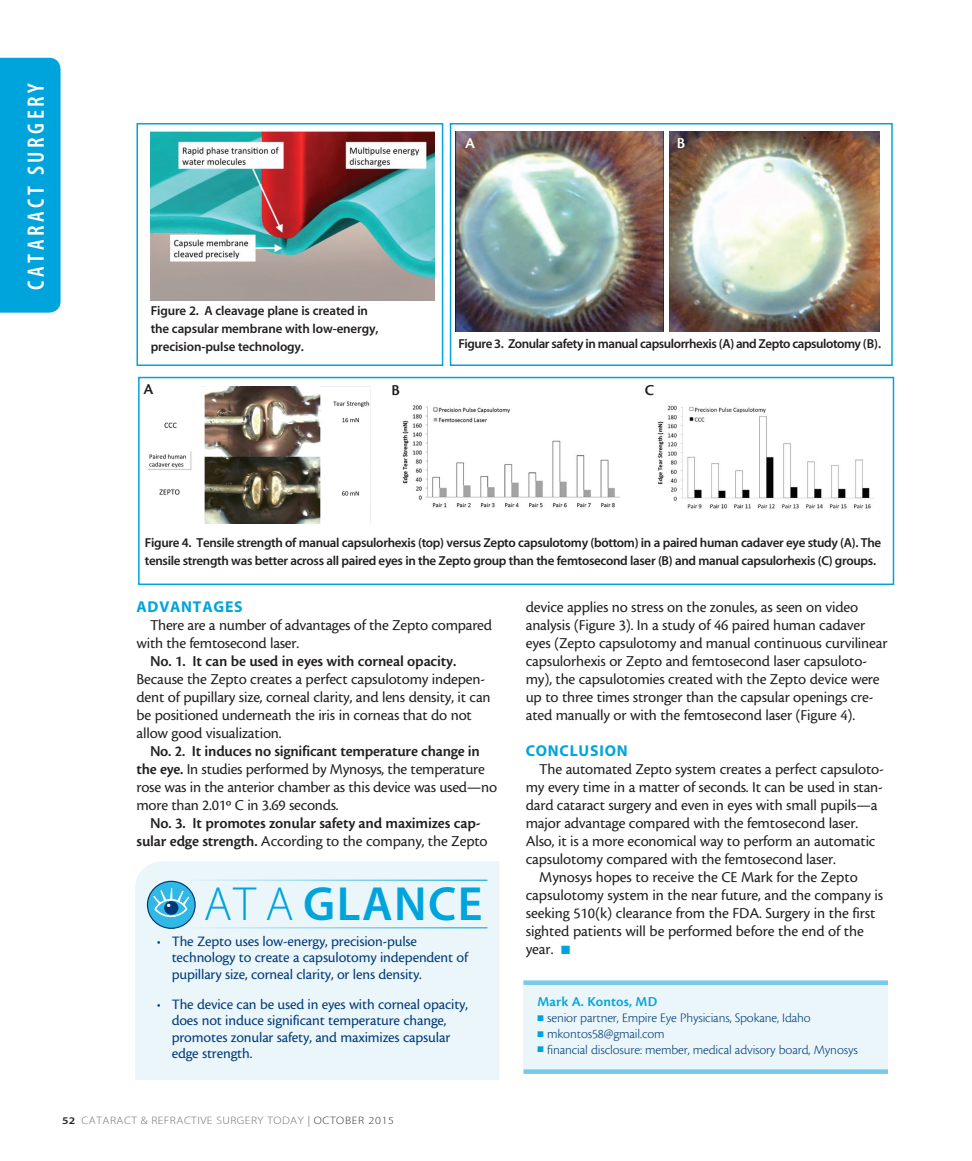
<style>
.page{position:relative;width:972px;height:1161px;background:#fff}
.page>*{position:absolute;margin:0;border:0;box-sizing:border-box;transform-origin:0 0}
.headline{font:48.15px "Myriad MM 565 600";letter-spacing:.03em;color:#00a4dc}
.t1{font:23.7px "Myriad MM 565 300";letter-spacing:.15em;color:#fff}
.body{font:15.75px/18px "Cronos MM 408 10";letter-spacing:-.01em;color:#231f20}
.body-2{font:15.75px/18px "Cronos MM 574 10";letter-spacing:-.01em;color:#231f20;text-align:center}
.subhead{font:15.75px "Myriad MM 700 600";letter-spacing:.05em;color:#00a4dc}
.t2{font:15.75px "Cronos MM 574 10";color:#fff}
.t3{font:15px/16.5px "Cronos MM 408 10";letter-spacing:-.01em;color:#013a79}
.bio_name{font:14.25px "Cronos MM 574 9";letter-spacing:.005em;color:#00a4dc}
.bio_info{font:13.5px "Cronos MM 250 9";letter-spacing:-.01em;color:#013a79}
.t4{font:13.05px/18px "Myriad MM 565 600";letter-spacing:-.025em;color:#231f20}
.t5{font:10.8px "Myriad MM 215 600";letter-spacing:.04em;color:#6c6d70;scale:1.11 1}
.s1{font-family:"Cronos MM 574 10"}
.s2{font-family:"Cronos MM 408 10"}
.s3{font-family:"Myriad MM 215 600"}
.s4{font-family:"Myriad MM 565 600";font-size:10.2px;color:#231f20}
.s5{font-family:"Myriad MM 400 600";color:#939598}
.s6{color:#312f30}
.s7{color:#00a4dc}
</style>
<div class="page">
<div style="left:0;top:58px;width:61px;height:255px;background:#00a4dc"></div>
<div style="left:450px;top:123px;width:443px;height:243px;border:2px solid #00a4dc"></div>
<img style="left:670px;top:131px;width:209px;height:200px">
<img style="left:455px;top:131px;width:209px;height:200px">
<div style="left:138px;top:377px;width:756px;height:208px;border:2px solid #00a4dc"></div>
<img style="left:147px;top:386px;width:224px;height:138px">
<img style="left:402px;top:405px;width:218px;height:103px">
<img style="left:657px;top:405px;width:217px;height:104px">
<div style="left:136px;top:123px;width:307px;height:243px;border:2px solid #00a4dc"></div>
<img style="left:151px;top:132px;width:283px;height:168px">
<div style="left:524px;top:985px;width:364px;height:84px;background:#ebf6fb"></div>
<div style="left:524px;top:980px;width:364px;height:5px;background:#77caec"></div>
<div style="left:524px;top:1069px;width:364px;height:5px;background:#77caec"></div>
<div style="left:135px;top:861px;width:365px;height:219px;background:#ebf6fb"></div>
<hr style="left:178px;top:880px;width:309px;height:1px;background:#00a4dc">
<hr style="left:178px;top:927px;width:309px;height:1px;background:#00a4dc">
<div style="left:147px;top:881px;width:48px;height:47px;background:#31b9e5;border-radius:50%"></div>
<div style="left:147px;top:881px;width:49px;height:48px;border:1px solid #013a79;border-radius:50%"></div>
<svg style="left:150px;top:883px;width:42px;height:34px"></svg>
<h2 class="t1" style="left:25px;top:290px;width:208px;rotate:-90deg">CATARACT SURGERY</h2>
<p class="t2" style="left:465px;top:135px;width:11px">A</p>
<p class="t2" style="left:677px;top:135px;width:10px">B</p>
<p class="t4" style="left:151px;top:302px;width:229px">Figure 2. A cleavage plane is created in the capsular membrane with low-energy, precision-pulse technology.</p>
<p class="body-2" style="left:144px;top:380px;width:11px">A</p>
<p class="body-2" style="left:391px;top:382px;width:10px">B</p>
<p class="body-2" style="left:645px;top:382px;width:11px">C</p>
<p class="t4" style="left:458px;top:336px;width:424px">Figure 3. Zonular safety in manual capsulorrhexis (A) and Zepto capsulotomy (B).</p>
<p class="t4" style="left:145px;top:535px;width:738px">Figure 4. Tensile strength of manual capsulorhexis (top) versus Zepto capsulotomy (bottom) in a paired human cadaver eye study (A). The tensile strength was better across all paired eyes in the Zepto group than the femtosecond laser (B) and manual capsulorhexis (C) groups.</p>
<p class="subhead" style="left:136px;top:599px;width:108px">ADVANTAGES</p>
<p class="body" style="left:136px;top:616px;width:357px;text-indent:14px">There are a number of advantages of the Zepto compared with the femtosecond laser.</p>
<p class="body" style="left:136px;top:652px;width:356px;text-indent:14px"><span class="s1">No. 1. It can be used in eyes with corneal opacity.<br></span>Because the Zepto creates a perfect capsulotomy indepen&shy;dent of pupillary size, corneal clarity, and lens density, it can be positioned underneath the iris in corneas that do not allow good visualization.</p>
<p class="body" style="left:136px;top:742px;width:362px;text-indent:14px"><span class="s1">No. 2. It induces no significant temperature change in the eye.</span> In studies performed by Mynosys, the temperature rose was in the anterior chamber as this device was used—no more than 2.01º C in 3.69 seconds.</p>
<p class="body-2" style="left:136px;top:814px;width:353px">No. 3. It promotes zonular safety and maximizes cap&shy;sular edge strength. <span class="s2">According to the company, the Zepto</span></p>
<p class="headline" style="left:204px;top:880px;width:280px"><span class="s3">AT A</span> GLANCE</p>
<p class="t3" style="left:172px;top:933px;width:298px;text-indent:-15px">• The Zepto uses low-energy, precision-pulse technology to create a capsulotomy independent of pupillary size, corneal clarity, or lens density.</p>
<p class="t3" style="left:172px;top:996px;width:298px;text-indent:-15px">• The device can be used in eyes with corneal opacity, does not induce significant temperature change, promotes zonular safety, and maximizes capsular edge strength.</p>
<p class="t5" style="left:62px;top:1115px;width:301px"><span class="s4">52</span> CATARACT &amp; REFRACTIVE SURGERY TODAY <span class="s5">|</span> <span class="s6">OCTOBER 2015</span></p>
<p class="body" style="left:526px;top:598px;width:363px">device applies no stress on the zonules, as seen on video analysis (Figure 3). In a study of 46 paired human cadaver eyes (Zepto capsulotomy and manual continuous curvilinear capsulorhexis or Zepto and femtosecond laser capsuloto&shy;my), the capsulotomies created with the Zepto device were up to three times stronger than the capsular openings cre&shy;ated manually or with the femtosecond laser (Figure 4).</p>
<p class="subhead" style="left:526px;top:743px;width:103px">CONCLUSION</p>
<p class="body" style="left:526px;top:760px;width:360px;text-indent:14px">The automated Zepto system creates a perfect capsuloto&shy;my every time in a matter of seconds. It can be used in stan&shy;dard cataract surgery and even in eyes with small pupils—a major advantage compared with the femtosecond laser.<br>Also, it is a more economical way to perform an automatic capsulotomy compared with the femtosecond laser.</p>
<p class="body" style="left:526px;top:868px;width:359px;text-indent:14px">Mynosys hopes to receive the CE Mark for the Zepto capsulotomy system in the near future, and the company is seeking 510(k) clearance from the FDA. Surgery in the first sighted patients will be performed before the end of the year. <span class="s7">■</span></p>
<p class="bio_name" style="left:538px;top:994px;width:121px">Mark A. Kontos, MD</p>
<p class="bio_info" style="left:538px;top:1011px;width:275px"><span class="s7">■</span> senior partner, Empire Eye Physicians, Spokane, Idaho</p>
<p class="bio_info" style="left:538px;top:1027px;width:129px"><span class="s7">■</span> mkontos58@gmail.com</p>
<p class="bio_info" style="left:538px;top:1043px;width:322px"><span class="s7">■</span> financial disclosure: member, medical advisory board, Mynosys</p>
</div>
